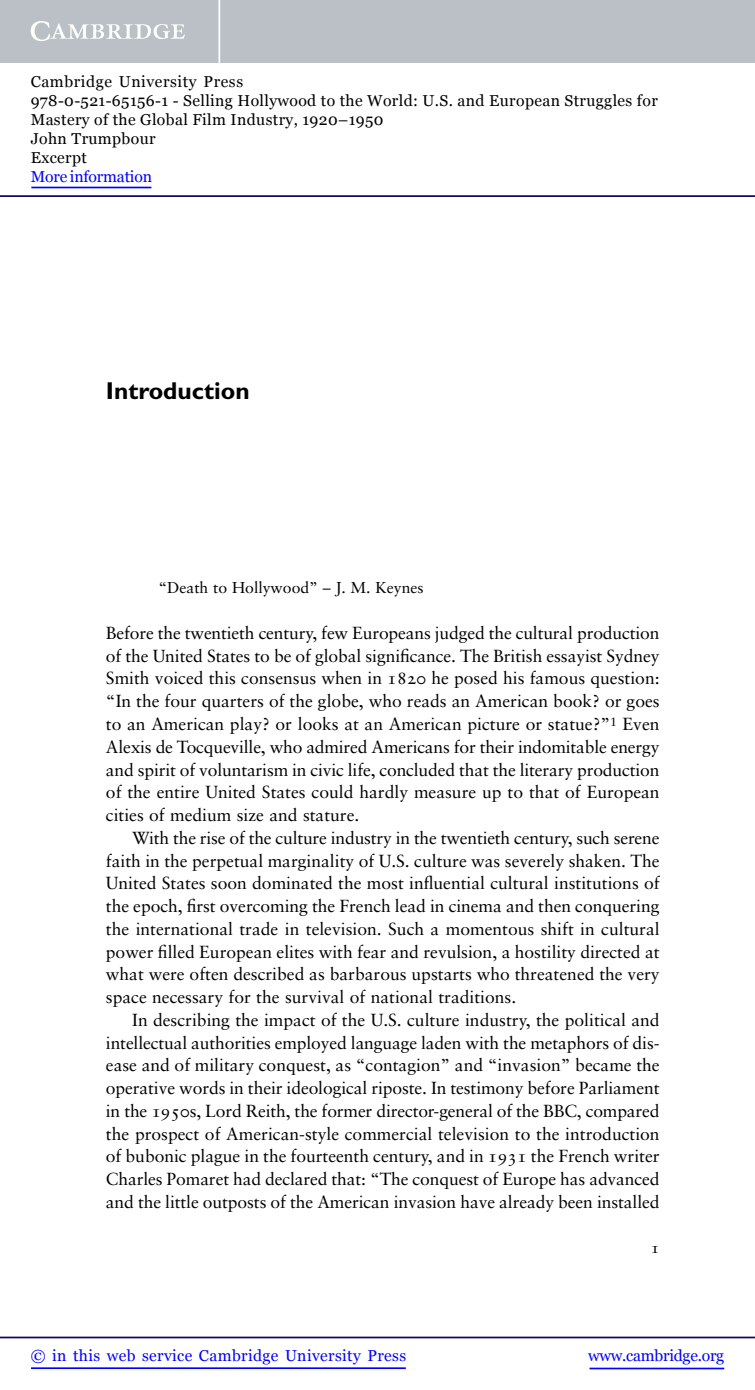
<style>
.page{position:relative;width:755px;height:1390px;background:#fff}
.page>*{position:absolute;margin:0;border:0;box-sizing:border-box;transform-origin:0 0}
.t1{font:700 24.5px "Gill Sans";color:#000}
.t2{font:17.5px/22.8px "Sabon";color:#000;text-align:justify}
.t3{font:15.75px/18.9px "Georgia";letter-spacing:.025em;color:#000}
.t4{font:15.75px "Georgia";letter-spacing:.025em;color:#00f}
.t5{font:15.75px "Sabon";color:#000}
.t6{font:15.75px "Georgia";letter-spacing:-.015em;color:#00f}
.t7{font:15.75px "Georgia";letter-spacing:-.01em;color:#00f}
.t8{font:15.75px "Sabon Roman SC";color:#000}
.s1{font-family:"Sabon Roman SC"}
</style>
<div class="page">
<hr style="left:589px;top:1368px;width:134px;height:1px;background:#00f">
<hr style="left:0;top:1336px;width:754px;height:2px;background:#150666">
<hr style="left:31px;top:1367px;width:374px;height:2px;background:#00f">
<div style="left:0;top:0;width:754px;height:63px;background:#bac0c6"></div>
<svg style="left:31px;top:21px;width:154px;height:20px"></svg>
<hr style="left:218px;top:0;width:2px;height:63px;background:#fff">
<hr style="left:0;top:195px;width:754px;height:2px;background:#150666">
<hr style="left:31px;top:187px;width:120px;height:1px;background:#00f">
<p class="t3" style="left:31px;top:73px;width:628px">Cambridge University Press<br>978-0-521-65156-1 - Selling Hollywood to the World: U.S. and European Struggles for Mastery of the Global Film Industry, 1920–1950<br>John Trumpbour<br>Excerpt</p>
<p class="t7" style="left:31px;top:167px;width:123px">More information</p>
<h1 class="t1" style="left:106px;top:382px;width:145px">Introduction</h1>
<p class="t5" style="left:158px;top:581px;width:266px">“Death to Hollywood” – J. M. Keynes</p>
<p class="t2" style="left:106px;top:623px;width:555px">Before the twentieth century, few Europeans judged the cultural production of the United States to be of global significance. The British essayist Sydney Smith voiced this consensus when in <span class="s1">1820</span> he posed his famous question: “In the four quarters of the globe, who reads an American book? or goes to an American play? or looks at an American picture or statue?”<sup>1</sup> Even Alexis de Tocqueville, who admired Americans for their indomitable energy and spirit of voluntarism in civic life, concluded that the literary production of the entire United States could hardly measure up to that of European cities of medium size and stature.</p>
<p class="t2" style="left:106px;top:828px;width:555px;text-indent:26px">With the rise of the culture industry in the twentieth century, such serene faith in the perpetual marginality of U.S. culture was severely shaken. The United States soon dominated the most influential cultural institutions of the epoch, first overcoming the French lead in cinema and then conquering the international trade in television. Such a momentous shift in cultural power filled European elites with fear and revulsion, a hostility directed at what were often described as barbarous upstarts who threatened the very space necessary for the survival of national traditions.</p>
<p class="t2" style="left:106px;top:1010px;width:555px;text-indent:26px">In describing the impact of the U.S. culture industry, the political and intellectual authorities employed language laden with the metaphors of dis&shy;ease and of military conquest, as “contagion” and “invasion” became the operative words in their ideological riposte. In testimony before Parliament in the <span class="s1">1950</span>s, Lord Reith, the former director-general of the BBC, compared the prospect of American-style commercial television to the introduction of bubonic plague in the fourteenth century, and in <span class="s1">1931</span> the French writer Charles Pomaret had declared that: “The conquest of Europe has advanced and the little outposts of the American invasion have already been installed</p>
<p class="t8" style="left:650px;top:1241px;width:10px">1</p>
<p class="t4" style="left:31px;top:1346px;width:376px">© in this web service Cambridge University Press</p>
<p class="t6" style="left:588px;top:1346px;width:137px">www.cambridge.org</p>
</div>
